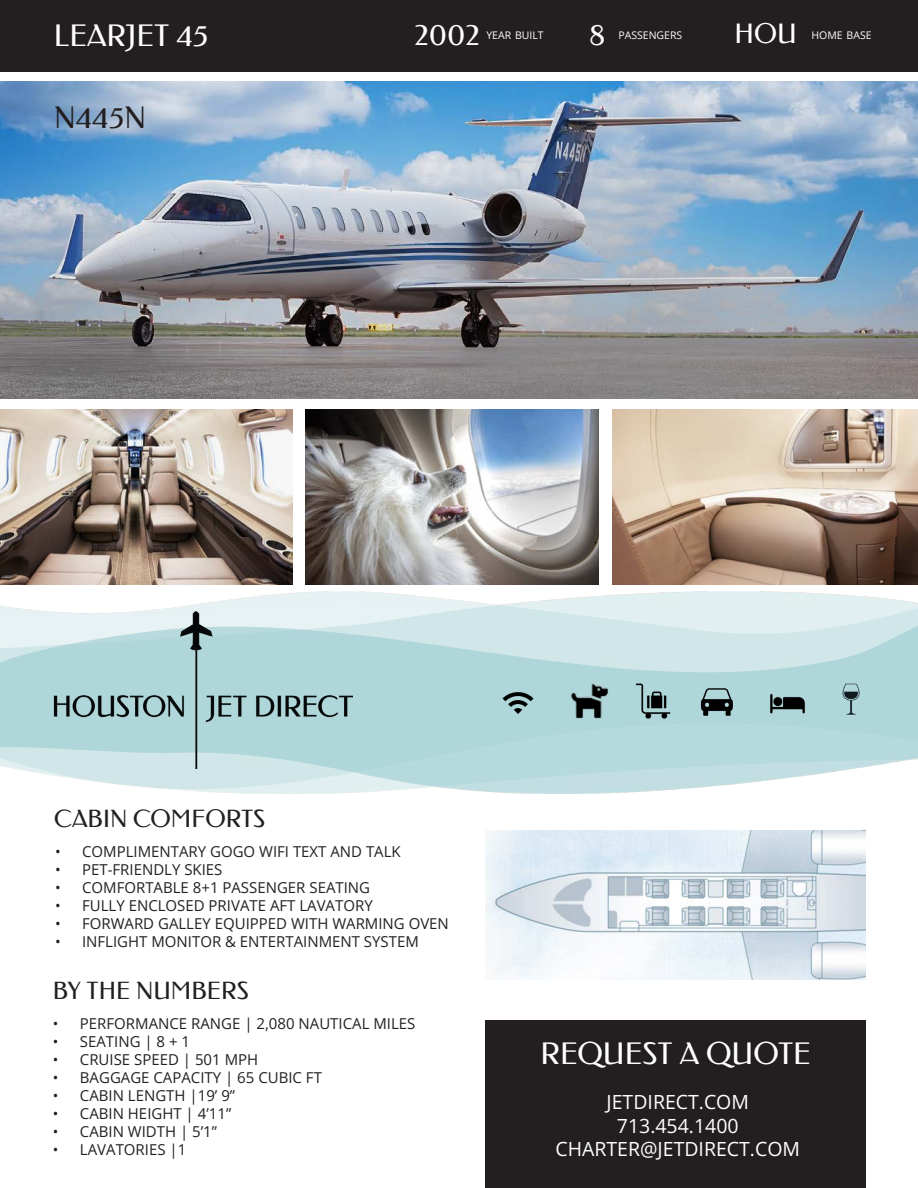
<style>
.page{position:relative;width:918px;height:1188px;background:#fff}
.page>*{position:absolute;margin:0;border:0;box-sizing:border-box;transform-origin:0 0}
.t1{font:30px "Federo";color:#fff}
.t2{font:30px "Federo";color:#231f20}
.t3{font:27px "Federo";color:#fff}
.t4{font:24px "Federo";color:#231f20}
.t5{font:19.5px "Open Sans";color:#fff}
.t6{font:19.5px "Open Sans";color:#fff}
.t7{font:15px "Open Sans";color:#231f20}
.t8{font:10.5px "Open Sans";color:#fff}
</style>
<div class="page">
<img style="left:0;top:591px;width:918px;height:203px">
<img style="left:51px;top:612px;width:301px;height:157px">
<img style="left:0;top:82px;width:918px;height:316px">
<img style="left:0;top:410px;width:293px;height:174px">
<img style="left:612px;top:410px;width:306px;height:174px">
<img style="left:306px;top:410px;width:293px;height:174px">
<div style="left:0;top:0;width:918px;height:71px;background:#231f20"></div>
<div style="left:486px;top:1020px;width:380px;height:168px;background:#231f20"></div>
<img style="left:536px;top:650px;width:108px;height:105px">
<img style="left:656px;top:645px;width:120px;height:100px">
<img style="left:744px;top:661px;width:87px;height:69px">
<div style="left:812px;top:667px;width:77px;height:64px;background:#afd6d9"></div>
<div style="left:480px;top:666px;width:76px;height:60px;background:#afd6d9"></div>
<img style="left:609px;top:660px;width:87px;height:71px">
<img style="left:486px;top:830px;width:380px;height:149px">
<p class="t1" style="left:54px;top:19px;width:156px">LEARJET 45</p>
<p class="t1" style="left:589px;top:17px;width:18px">8</p>
<p class="t8" style="left:618px;top:28px;width:65px">PASSENGERS</p>
<p class="t3" style="left:735px;top:19px;width:64px">HOU</p>
<p class="t8" style="left:812px;top:28px;width:62px">HOME BASE</p>
<p class="t1" style="left:414px;top:17px;width:67px">2002</p>
<p class="t8" style="left:486px;top:28px;width:59px">YEAR BUI LT</p>
<p class="t2" style="left:54px;top:100px;width:94px">N445N</p>
<p class="t4" style="left:54px;top:805px;width:213px">CABIN COMFORTS</p>
<p class="t7" style="left:55px;top:841px;width:347px">• COMPLIMENTARY GOGO WIFI TEXT AND TALK</p>
<p class="t7" style="left:55px;top:859px;width:169px">• PET-FRIENDLY SKIES</p>
<p class="t7" style="left:55px;top:877px;width:317px">• COMFORTABLE 8+1 PASSENGER SEATING</p>
<p class="t7" style="left:55px;top:895px;width:319px">• FULLY ENCLOSED PRIVATE AFT LAVATORY</p>
<p class="t7" style="left:55px;top:913px;width:395px">• FORWARD GALLEY EQUIPPED WITH WARMING OVEN</p>
<p class="t7" style="left:55px;top:931px;width:365px">• INFLIGHT MONITOR &amp; ENTERTAINMENT SYSTEM</p>
<p class="t4" style="left:53px;top:977px;width:197px">BY THE NUMBERS</p>
<p class="t7" style="left:53px;top:1014px;width:364px">• PERFORMANCE RANGE | 2,080 NAUTICAL MILES</p>
<p class="t7" style="left:53px;top:1032px;width:139px">• SEATING | 8 + 1</p>
<p class="t7" style="left:53px;top:1050px;width:207px">• CRUISE SPEED | 501 MPH</p>
<p class="t7" style="left:53px;top:1068px;width:271px">• BAGGAGE CAPACITY | 65 CUBIC FT</p>
<p class="t7" style="left:53px;top:1086px;width:184px">• CABIN LENGTH |19’ 9”</p>
<p class="t7" style="left:53px;top:1104px;width:180px">• CABIN HEIGHT | 4’11”</p>
<p class="t7" style="left:53px;top:1122px;width:166px">• CABIN WIDTH | 5’1”</p>
<p class="t7" style="left:53px;top:1140px;width:135px">• LAVATORIES |1</p>
<p class="t1" style="left:540px;top:1036px;width:272px">REQUEST A QUOTE</p>
<p class="t6" style="left:607px;top:1089px;width:144px">JETDIRECT.COM</p>
<p class="t5" style="left:617px;top:1112px;width:123px">713.454.1400</p>
<p class="t5" style="left:556px;top:1136px;width:26px">CHAR</p>
<p class="t5" style="left:607px;top:1136px;width:177px">TER@JETDIRECT.COM</p>
</div>
